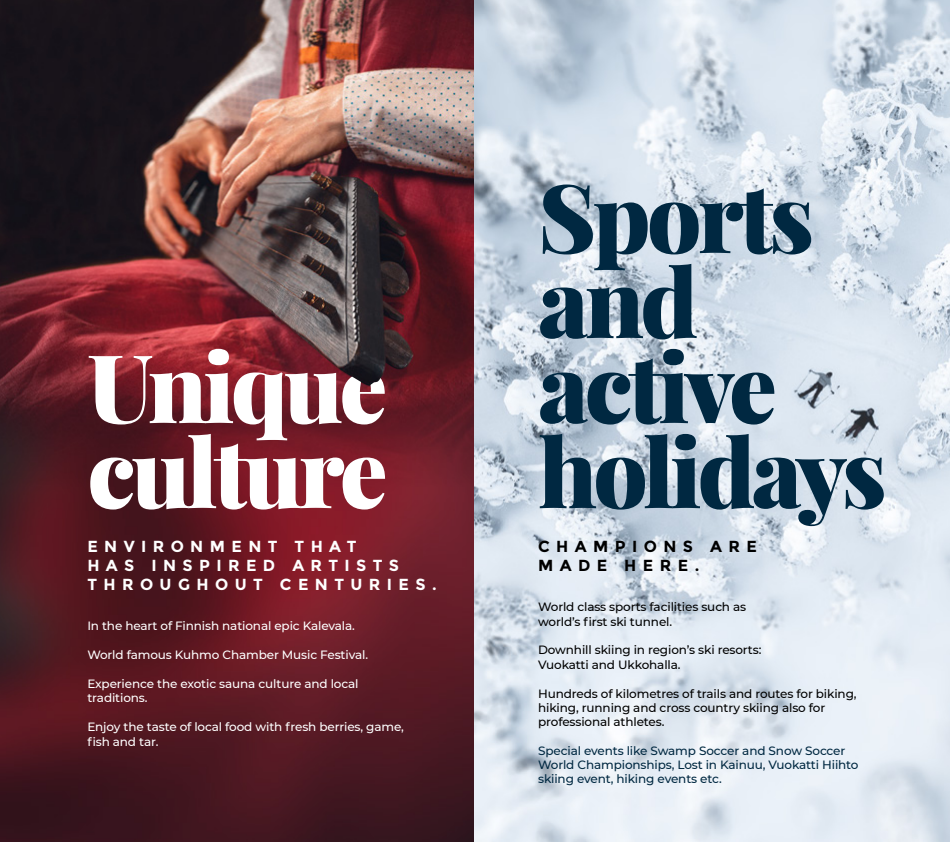
<style>
.page{position:relative;width:950px;height:842px;background:#fff}
.page>*{position:absolute;margin:0;border:0;box-sizing:border-box;transform-origin:0 0}
.t1{font:900 95px/85px "Playfair Display";letter-spacing:-.04em;color:#002841}
.t2{font:900 95px/85px "Playfair Display";letter-spacing:-.04em;color:#fff}
.t3{font:700 16px/19.2px "Montserrat";letter-spacing:.4em;color:#fff}
.t4{font:700 16px/19.2px "Montserrat";letter-spacing:.4em;color:#000}
.t5{font:500 12px/14.4px "Montserrat";letter-spacing:-.01em;color:#000}
.t6{font:500 12px/14.4px "Montserrat";letter-spacing:-.01em;color:#fff}
.t7{font:500 12px/14px "Montserrat";letter-spacing:-.01em;color:#002841}
</style>
<div class="page">
<img style="left:0;top:0;width:950px;height:842px">
<img style="left:251px;top:277px;width:161px;height:108px">
<h1 class="t2" style="left:87px;top:344px;width:301px">Unique culture</h1>
<h2 class="t3" style="left:87px;top:537px;width:351px">ENVIRONMENT THAT<br>HAS INSPIRED ARTISTS<br>THROUGHOUT CENTURIES.</h2>
<p class="t6" style="left:87px;top:618px;width:269px">In the heart of Finnish national epic Kalevala.</p>
<p class="t6" style="left:87px;top:647px;width:282px">World famous Kuhmo Chamber Music Festival.</p>
<p class="t6" style="left:87px;top:676px;width:273px">Experience the exotic sauna culture and local traditions.</p>
<p class="t6" style="left:87px;top:719px;width:318px">Enjoy the taste of local food with fresh berries, game, fish and tar.</p>
<h1 class="t1" style="left:538px;top:174px;width:350px">Sports and active holidays</h1>
<h2 class="t4" style="left:538px;top:537px;width:220px">CHAMPIONS ARE<br>MADE HERE.</h2>
<p class="t5" style="left:538px;top:599px;width:210px">World class sports facilities such as world’s first ski tunnel.</p>
<p class="t5" style="left:538px;top:642px;width:225px">Downhill skiing in region’s ski resorts:<br>Vuokatti and Ukkohalla.</p>
<p class="t5" style="left:538px;top:686px;width:320px">Hundreds of kilometres of trails and routes for biking, hiking, running and cross country skiing also for professional athletes.</p>
<p class="t7" style="left:538px;top:743px;width:322px">Special events like Swamp Soccer and Snow Soccer<br>World Championships, Lost in Kainuu, Vuokatti Hiihto skiing event, hiking events etc.</p>
</div>
